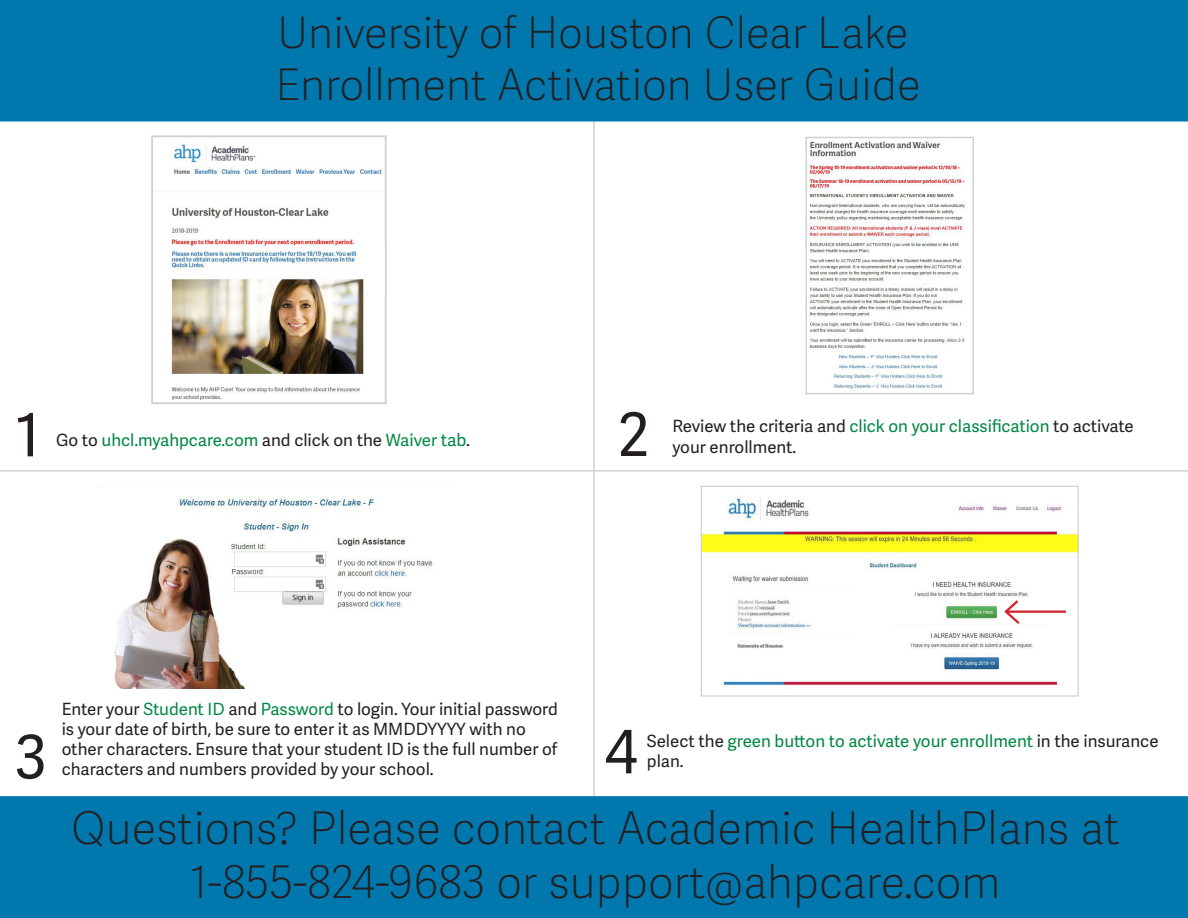
<style>
.page{position:relative;width:1188px;height:918px;background:#fff}
.page>*{position:absolute;margin:0;border:0;box-sizing:border-box;transform-origin:0 0}
.t1{font:60px "Adelle Sans";color:#231f20}
.t2{font:100 45px "Adelle Sans";color:#231f20}
.t3{font:100 43.5px "Adelle Sans";color:#231f20}
.t4{font:16.8px/20.2px "Adelle Sans";color:#231f20}
.t5{font:16.8px "Adelle Sans";color:#018744}
.s1{color:#231f20}
.s2{font-size:17.25px}
.s3{font-size:17.25px;color:#231f20}
.s4{color:#018744}
</style>
<div class="page">
<hr style="left:593px;top:0;width:2px;height:918px;background:#ced0d1">
<div style="left:2px;top:2px;width:1184px;height:118px;background:#0078ae"></div>
<div style="left:0;top:0;width:1188px;height:122px;border:3px solid #0078ae"></div>
<hr style="left:0;top:470px;width:1188px;height:2px;background:#ced0d1">
<img style="left:807px;top:141px;width:158px;height:248px">
<div style="left:805px;top:137px;width:169px;height:257px;border:1px solid #ced0d1"></div>
<img style="left:98px;top:486px;width:335px;height:202px">
<div style="left:2px;top:798px;width:1184px;height:118px;background:#0078ae"></div>
<div style="left:0;top:796px;width:1188px;height:122px;border:3px solid #0078ae"></div>
<img style="left:171px;top:143px;width:213px;height:258px">
<div style="left:151px;top:135px;width:236px;height:269px;border:2px solid #ced0d1"></div>
<div style="left:373px;top:246px;width:12px;height:50px;background:#fff"></div>
<img style="left:703px;top:497px;width:374px;height:192px">
<div style="left:701px;top:486px;width:378px;height:211px;border:1px solid #ced0d1"></div>
<hr style="left:1006px;top:610px;width:60px;height:3px;background:#d1232a">
<svg style="left:1002px;top:598px;width:20px;height:28px"></svg>
<img style="left:728px;top:638px;width:102px;height:38px">
<img style="left:729px;top:593px;width:122px;height:38px">
<div style="left:784px;top:633px;width:86px;height:26px;background:#fff"></div>
<div style="left:734px;top:649px;width:86px;height:25px;background:#fff"></div>
<p class="t3" style="left:277px;top:2px;width:633px">University of Houston Clear Lake</p>
<p class="t3" style="left:275px;top:54px;width:647px">Enrollment Activation User Guide</p>
<p class="t1" style="left:15px;top:392px;width:26px">1</p>
<p class="t5" style="left:56px;top:428px;width:415px"><span class="s1">Go to</span> uhcl.myahpcare.com <span class="s1">and click on the</span> Waiver <span class="s2">tab</span><span class="s3">.</span></p>
<p class="t1" style="left:618px;top:392px;width:33px">2</p>
<p class="t4" style="left:672px;top:416px;width:463px">Review the criteria and <span class="s4">click on your classification</span> to activate</p>
<p class="t4" style="left:672px;top:436px;width:125px">your enrollment.</p>
<p class="t1" style="left:15px;top:714px;width:34px">3</p>
<p class="t4" style="left:62px;top:698px;width:498px">Enter your <span class="s4">Student ID</span> and <span class="s4">Password</span> to login. Your initial password is your date of birth, be sure to enter it as MMDDYYYY with no other characters. Ensure that your student ID is the full number of</p>
<p class="t4" style="left:62px;top:759px;width:374px">characters and numbers provided by your school.</p>
<p class="t1" style="left:605px;top:709px;width:35px">4</p>
<p class="t5" style="left:647px;top:729px;width:513px"><span class="s1">Select the</span> green button to activate your enrollment <span class="s1">in the insurance</span></p>
<p class="t4" style="left:647px;top:750px;width:38px">plan.</p>
<p class="t2" style="left:71px;top:796px;width:1051px">Questions? Please contact Academic HealthPlans at</p>
<p class="t2" style="left:190px;top:850px;width:812px">1-855-824-9683 or support@ahpcare.com</p>
</div>
